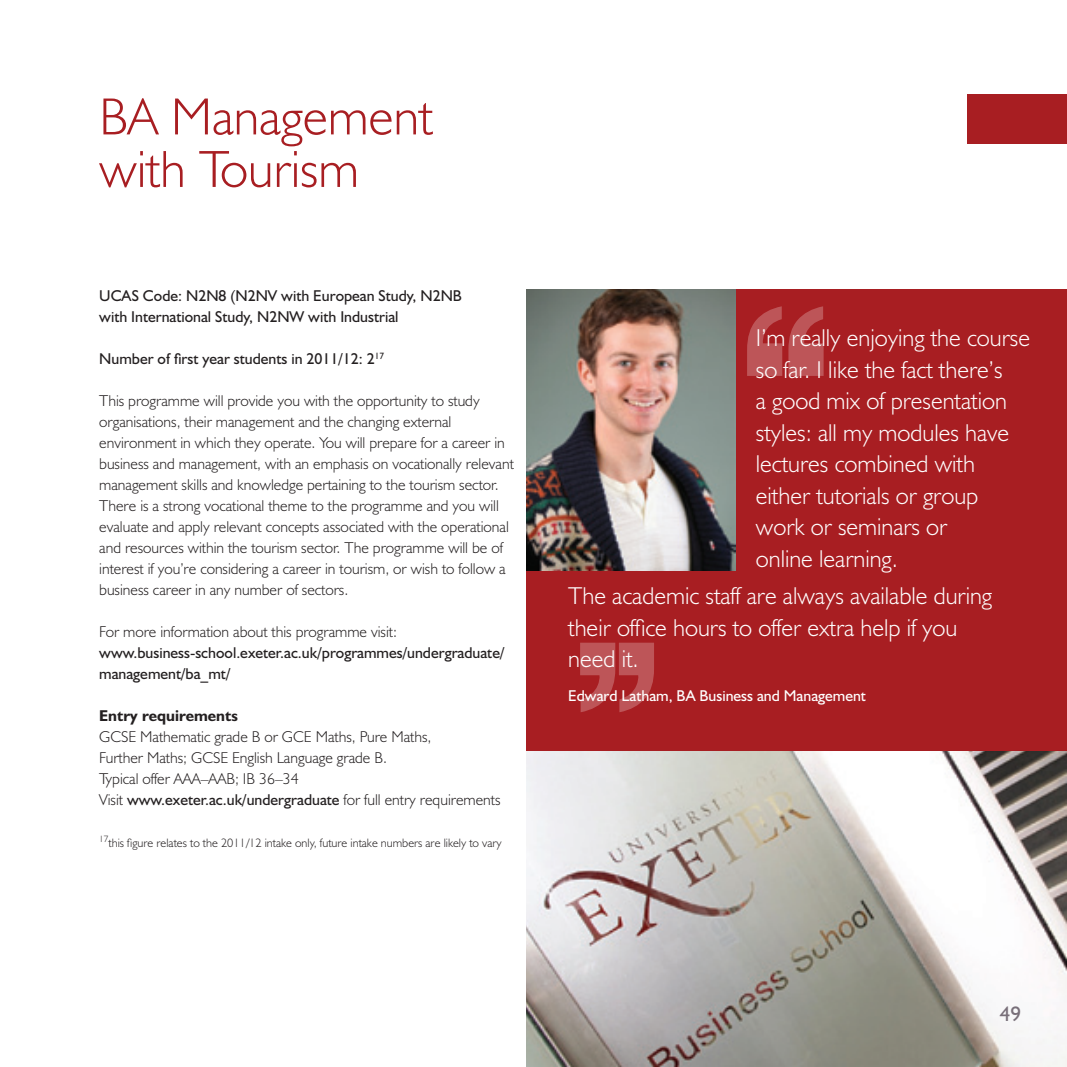
<style>
.page{position:relative;width:1067px;height:1067px;background:#fff}
.page>*{position:absolute;margin:0;border:0;box-sizing:border-box;transform-origin:0 0}
.t1{font:300 52.5px/52.5px "Humanist 521 BT";color:#a81e22}
.t2{font:300 24.5px/31.5px "Humanist 521 BT";color:#fff}
.t3{font:21px "Humanist 521 BT";color:#786f79}
.t4{font:300 15.75px/21px "Humanist 521 BT";color:#231f20}
.t5{font:15.75px/21px "Humanist 521 BT";color:#231f20}
.t6{font:15.75px "Humanist 521 BT";color:#fff}
.t7{font:700 15.75px "Humanist 521 BT";color:#231f20}
.t8{font:300 12.25px "Humanist 521 BT";color:#231f20}
.s1{font-weight:400}
</style>
<div class="page">
<div style="left:526px;top:289px;width:541px;height:463px;background:#a81e22"></div>
<img style="left:526px;top:752px;width:541px;height:315px">
<div style="left:967px;top:94px;width:100px;height:50px;background:#a81e22"></div>
<img style="left:526px;top:289px;width:209px;height:281px">
<svg style="left:580px;top:642px;width:74px;height:70px"></svg>
<svg style="left:747px;top:306px;width:35px;height:70px"></svg>
<svg style="left:788px;top:306px;width:35px;height:70px"></svg>
<h1 class="t1" style="left:99px;top:89px;width:335px">BA Management with Tourism</h1>
<p class="t5" style="left:99px;top:285px;width:364px">UCAS Code: N2N8 (N2NV with European Study, N2NB with International Study, N2NW with Industrial</p>
<p class="t5" style="left:99px;top:348px;width:286px">Number of first year students in 2011/12: 2<sup>17</sup></p>
<p class="t4" style="left:99px;top:390px;width:416px">This programme will provide you with the opportunity to study organisations, their management and the changing external environment in which they operate. You will prepare for a career in business and management, with an emphasis on vocationally relevant management skills and knowledge pertaining to the tourism sector.<br>There is a strong vocational theme to the programme and you will evaluate and apply relevant concepts associated with the operational and resources within the tourism sector. The programme will be of interest if you’re considering a career in tourism, or wish to follow a business career in any number of sectors.</p>
<p class="t4" style="left:99px;top:621px;width:299px">For more information about this programme visit:</p>
<p class="t5" style="left:99px;top:642px;width:407px">www.business-school.exeter.ac.uk/programmes/undergraduate/ management/ba_mt/</p>
<p class="t7" style="left:99px;top:706px;width:140px">Entry requirements</p>
<p class="t4" style="left:99px;top:726px;width:403px">GCSE Mathematic grade B or GCE Maths, Pure Maths,<br>Further Maths; GCSE English Language grade B.<br>Typical offer AAA–AAB; IB 36–34<br>Visit <span class="s1">www.exeter.ac.uk/undergraduate</span> for full entry requirements</p>
<p class="t8" style="left:99px;top:835px;width:404px"><sup>17</sup>this figure relates to the 2011/12 intake only, future intake numbers are likely to vary</p>
<h2 class="t2" style="left:756px;top:322px;width:276px">I’m really enjoying the course so far. I like the fact there’s<br>a good mix of presentation styles: all my modules have lectures combined with either tutorials or group work or seminars or<br>online learning.</h2>
<h2 class="t2" style="left:568px;top:580px;width:425px">The academic staff are always available during their office hours to offer extra help if you need it.</h2>
<p class="t6" style="left:568px;top:685px;width:299px">Edward Latham, BA Business and Management</p>
<h3 class="t3" style="left:999px;top:1000px;width:23px">49</h3>
</div>
